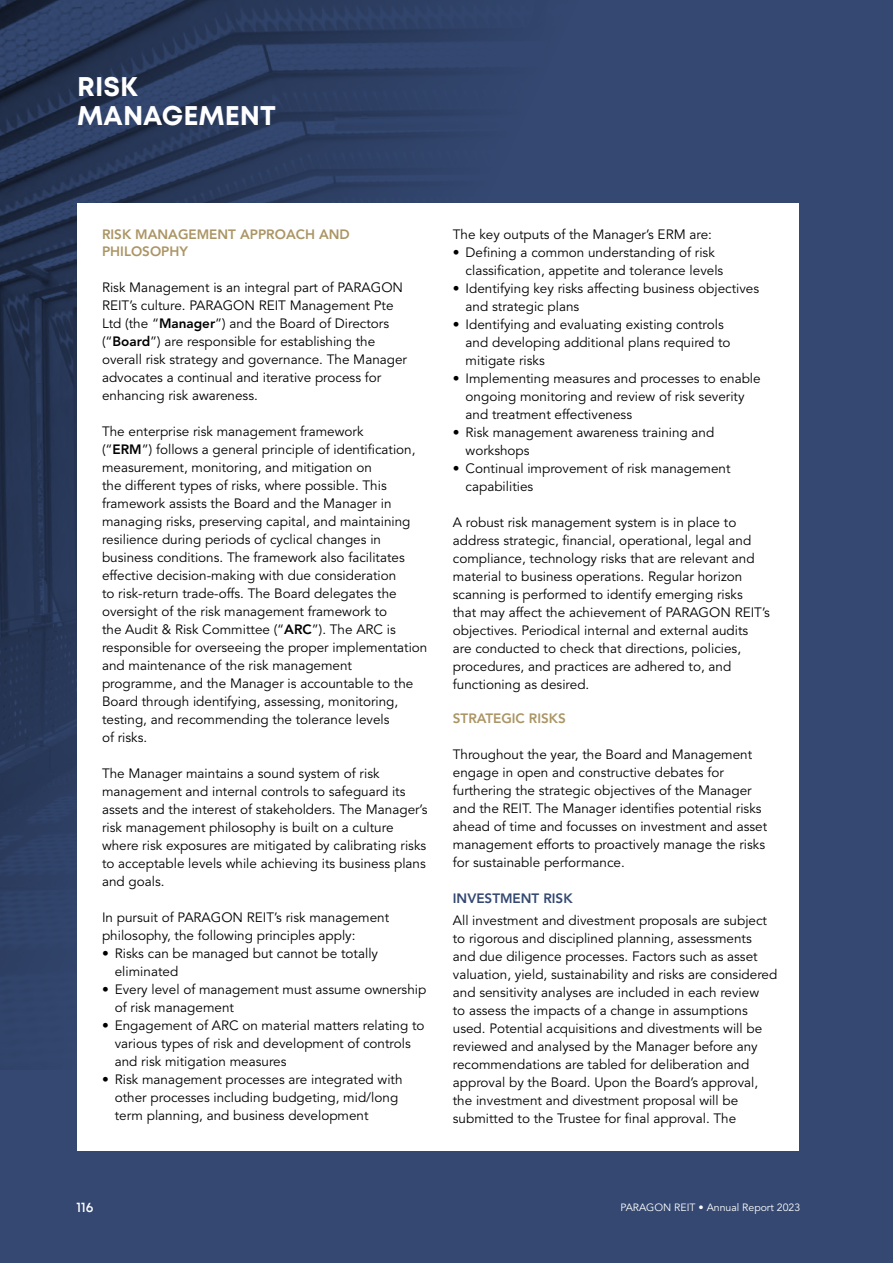
<style>
.page{position:relative;width:893px;height:1263px;background:#344871}
.page>*{position:absolute;margin:0;border:0;box-sizing:border-box;transform-origin:0 0}
.t1{font:700 27px/28.5px "Mont";color:#fff}
.t2{font:13.5px/18px "Avenir LT Std";color:#000}
.t3{font:800 13.5px/17.1px "Avenir LT Std";color:#ab9564}
.t4{font:800 13.5px "Avenir LT Std";color:#344871}
.t5{font:600 13.5px "Mont";color:#fff}
.t6{font:10.5px "Avenir LT Std";color:#fff}
.s1{font-weight:800}
</style>
<div class="page">
<img style="left:0;top:0;width:497px;height:1022px">
<div style="left:77px;top:203px;width:722px;height:947px;background:#fff"></div>
<h1 class="t1" style="left:77px;top:73px;width:200px">RISK<br>MANAGEMENT</h1>
<p class="t3" style="left:102px;top:226px;width:249px">RISK MANAGEMENT APPROACH AND<br>PHILOSOPHY</p>
<p class="t2" style="left:102px;top:279px;width:307px">Risk Management is an integral part of PARAGON REIT’s culture. PARAGON REIT Management Pte Ltd (the “<span class="s1">Manager</span>”) and the Board of Directors (“<span class="s1">Board</span>”) are responsible for establishing the overall risk strategy and governance. The Manager advocates a continual and iterative process for enhancing risk awareness.</p>
<p class="t2" style="left:102px;top:423px;width:327px">The enterprise risk management framework<br>(“<span class="s1">ERM</span>”) follows a general principle of identification, measurement, monitoring, and mitigation on<br>the different types of risks, where possible. This framework assists the Board and the Manager in managing risks, preserving capital, and maintaining resilience during periods of cyclical changes in business conditions. The framework also facilitates effective decision-making with due consideration<br>to risk-return trade-offs. The Board delegates the oversight of the risk management framework to<br>the Audit &amp; Risk Committee (“<span class="s1">ARC</span>”). The ARC is responsible for overseeing the proper implementation and maintenance of the risk management programme, and the Manager is accountable to the Board through identifying, assessing, monitoring, testing, and recommending the tolerance levels<br>of risks.</p>
<p class="t2" style="left:102px;top:764px;width:327px">The Manager maintains a sound system of risk management and internal controls to safeguard its assets and the interest of stakeholders. The Manager’s risk management philosophy is built on a culture where risk exposures are mitigated by calibrating risks to acceptable levels while achieving its business plans and goals.</p>
<p class="t2" style="left:102px;top:908px;width:289px">In pursuit of PARAGON REIT’s risk management philosophy, the following principles apply:</p>
<p class="t2" style="left:115px;top:944px;width:265px;text-indent:-13px">• Risks can be managed but cannot be totally eliminated</p>
<p class="t2" style="left:115px;top:980px;width:313px;text-indent:-13px">• Every level of management must assume ownership of risk management</p>
<p class="t2" style="left:115px;top:1016px;width:311px;text-indent:-13px">• Engagement of ARC on material matters relating to various types of risk and development of controls and risk mitigation measures</p>
<p class="t2" style="left:115px;top:1070px;width:289px;text-indent:-13px">• Risk management processes are integrated with other processes including budgeting, mid/long term planning, and business development</p>
<p class="t2" style="left:453px;top:225px;width:261px">The key outputs of the Manager’s ERM are:</p>
<p class="t2" style="left:466px;top:243px;width:259px;text-indent:-13px">• Defining a common understanding of risk classification, appetite and tolerance levels</p>
<p class="t2" style="left:466px;top:279px;width:295px;text-indent:-13px">• Identifying key risks affecting business objectives and strategic plans</p>
<p class="t2" style="left:466px;top:315px;width:266px;text-indent:-13px">• Identifying and evaluating existing controls and developing additional plans required to mitigate risks</p>
<p class="t2" style="left:466px;top:369px;width:297px;text-indent:-13px">• Implementing measures and processes to enable ongoing monitoring and review of risk severity and treatment effectiveness</p>
<p class="t2" style="left:466px;top:423px;width:250px;text-indent:-13px">• Risk management awareness training and workshops</p>
<p class="t2" style="left:466px;top:459px;width:267px;text-indent:-13px">• Continual improvement of risk management capabilities</p>
<p class="t2" style="left:453px;top:513px;width:318px">A robust risk management system is in place to address strategic, financial, operational, legal and compliance, technology risks that are relevant and material to business operations. Regular horizon scanning is performed to identify emerging risks<br>that may affect the achievement of PARAGON REIT’s objectives. Periodical internal and external audits are conducted to check that directions, policies, procedures, and practices are adhered to, and functioning as desired.</p>
<p class="t3" style="left:453px;top:709px;width:115px">STRATEGIC RISKS</p>
<p class="t2" style="left:453px;top:745px;width:316px">Throughout the year, the Board and Management engage in open and constructive debates for furthering the strategic objectives of the Manager and the REIT. The Manager identifies potential risks ahead of time and focusses on investment and asset management efforts to proactively manage the risks for sustainable performance.</p>
<p class="t4" style="left:453px;top:890px;width:121px">INVESTMENT RISK</p>
<p class="t2" style="left:453px;top:912px;width:326px">All investment and divestment proposals are subject to rigorous and disciplined planning, assessments and due diligence processes. Factors such as asset valuation, yield, sustainability and risks are considered and sensitivity analyses are included in each review<br>to assess the impacts of a change in assumptions used. Potential acquisitions and divestments will be reviewed and analysed by the Manager before any recommendations are tabled for deliberation and approval by the Board. Upon the Board’s approval, the investment and divestment proposal will be submitted to the Trustee for final approval. The</p>
<p class="t5" style="left:77px;top:1198px;width:18px">116</p>
<p class="t6" style="left:620px;top:1201px;width:181px">PARAGON REIT • Annual Report 2023</p>
</div>
